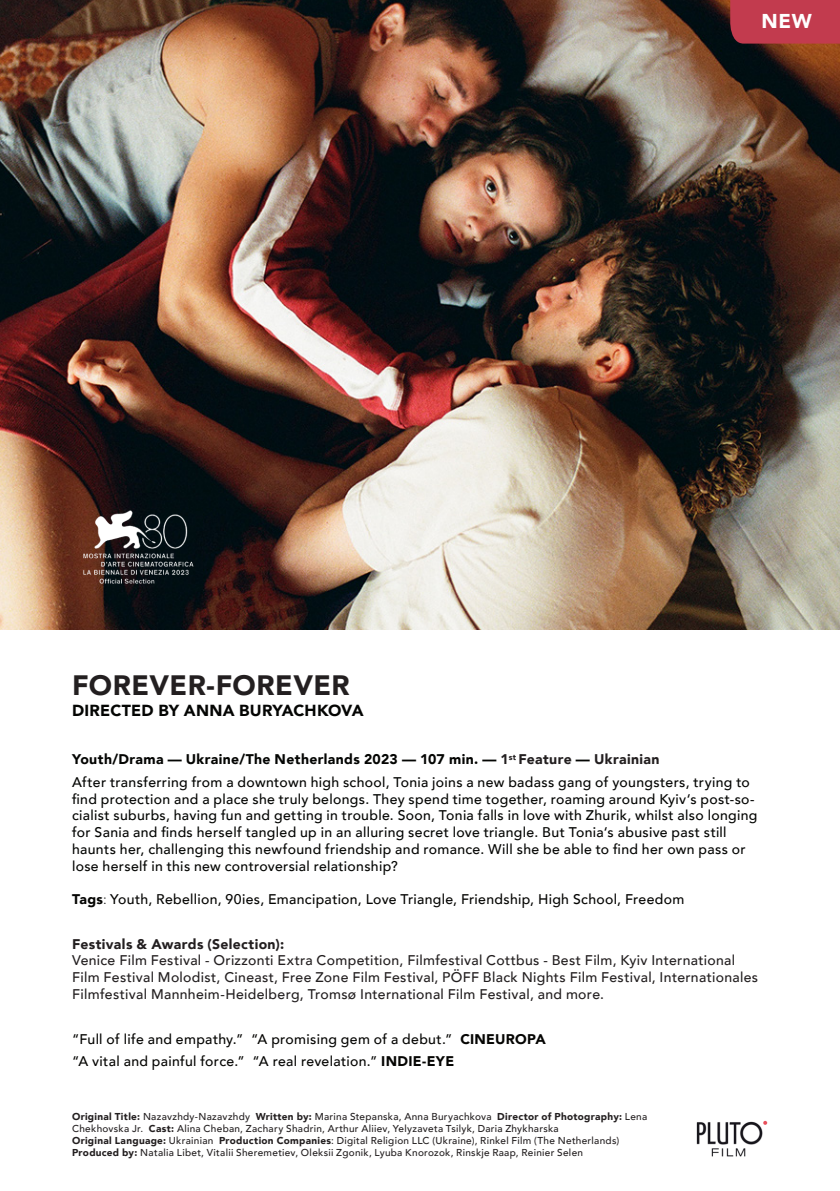
<style>
.page{position:relative;width:840px;height:1191px;background:#fff}
.page>*{position:absolute;margin:0;border:0;box-sizing:border-box;transform-origin:0 0}
.t1{font:900 28px "Avenir";letter-spacing:.015em;color:#231f20}
.t2{font:900 20px "Avenir";color:#fff}
.t3{font:900 16px "Avenir";letter-spacing:.015em;color:#040503}
.t4{font:500 14px/16.8px "Avenir";letter-spacing:.025em;color:#040503}
.t5{font:500 14px/16.8px "Avenir";letter-spacing:.025em;color:#231f20}
.t6{font:500 14px "Avenir";letter-spacing:.025em;color:#050503}
.t7{font:900 14px "Avenir";letter-spacing:.025em;color:#040503}
.t8{font:500 10px/12px "Avenir";letter-spacing:.03em;color:#231f20}
.s1{color:#231f20}
.s2{font-weight:900}
.s3{font-weight:300}
</style>
<div class="page">
<img style="left:696px;top:1120px;width:71px;height:36px">
<img style="left:0;top:0;width:839px;height:629px">
<img style="left:67px;top:505px;width:138px;height:90px">
<div style="left:729px;top:0;width:110px;height:44px;background:#c23b4e"></div>
<p class="t2" style="left:761px;top:4px;width:52px">NEW</p>
<p class="t1" style="left:72px;top:661px;width:279px">FOREVER-FOREVER</p>
<p class="t3" style="left:72px;top:697px;width:293px">DIRECTED BY ANNA BURYACHKOVA</p>
<p class="t7" style="left:72px;top:747px;width:588px">Youth/Drama — Ukraine/The Netherlands 2023 — 107 min. — <span class="s1">1</span><sup>st</sup> <span class="s1">Feature</span> — <span class="s1">Ukrainian</span></p>
<p class="t4" style="left:72px;top:773px;width:686px">After transferring from a downtown high school, Tonia joins a new badass gang of youngsters, trying to find protection and a place she truly belongs. They spend time together, roaming around Kyiv‘s post-so&shy;cialist suburbs, having fun and getting in trouble. Soon, Tonia falls in love with Zhurik, whilst also longing for Sania and finds herself tangled up in an alluring secret love triangle. But Tonia‘s abusive past still haunts her, challenging this newfound friendship and romance. Will she be able to find her own pass or lose herself in this new controversial relationship?</p>
<p class="t6" style="left:72px;top:887px;width:613px"><span class="s2">Tags</span><span class="s3">:</span> Youth, Rebellion, 90ies, Emancipation, Love Triangle, Friendship, High School, Freedom</p>
<p class="t5" style="left:72px;top:934px;width:687px"><span class="s2">Festivals &amp; Awards (Selection):<br></span>Venice Film Festival - Orizzonti Extra Competition, Filmfestival Cottbus - Best Film, Kyiv International Film Festival Molodist, Cineast, Free Zone Film Festival, PÖFF Black Nights Film Festival, Internationales Filmfestival Mannheim-Heidelberg, Tromsø International Film Festival, and more.</p>
<p class="t6" style="left:72px;top:1027px;width:475px">“Full of life and empathy.” “A promising gem of a debut.” <span class="s2">CINEUROPA</span></p>
<p class="t6" style="left:72px;top:1049px;width:383px">“A vital and painful force.” “A real revelation.” <span class="s2">INDIE-EYE</span></p>
<p class="t8" style="left:72px;top:1109px;width:576px"><span class="s2">Original Title:</span> Nazavzhdy-Nazavzhdy <span class="s2">Written by:</span> Marina Stepanska, Anna Buryachkova <span class="s2">Director of Photography:</span> Lena Chekhovska Jr. <span class="s2">Cast:</span> Alina Cheban, Zachary Shadrin, Arthur Aliiev, Yelyzaveta Tsilyk, Daria Zhykharska<br><span class="s2">Original Language:</span> Ukrainian <span class="s2">Production Companies</span>: Digital Religion LLC (Ukraine), Rinkel Film (The Netherlands)<br><span class="s2">Produced by:</span> Natalia Libet, Vitalii Sheremetiev, Oleksii Zgonik, Lyuba Knorozok, Rinskje Raap, Reinier Selen</p>
</div>
